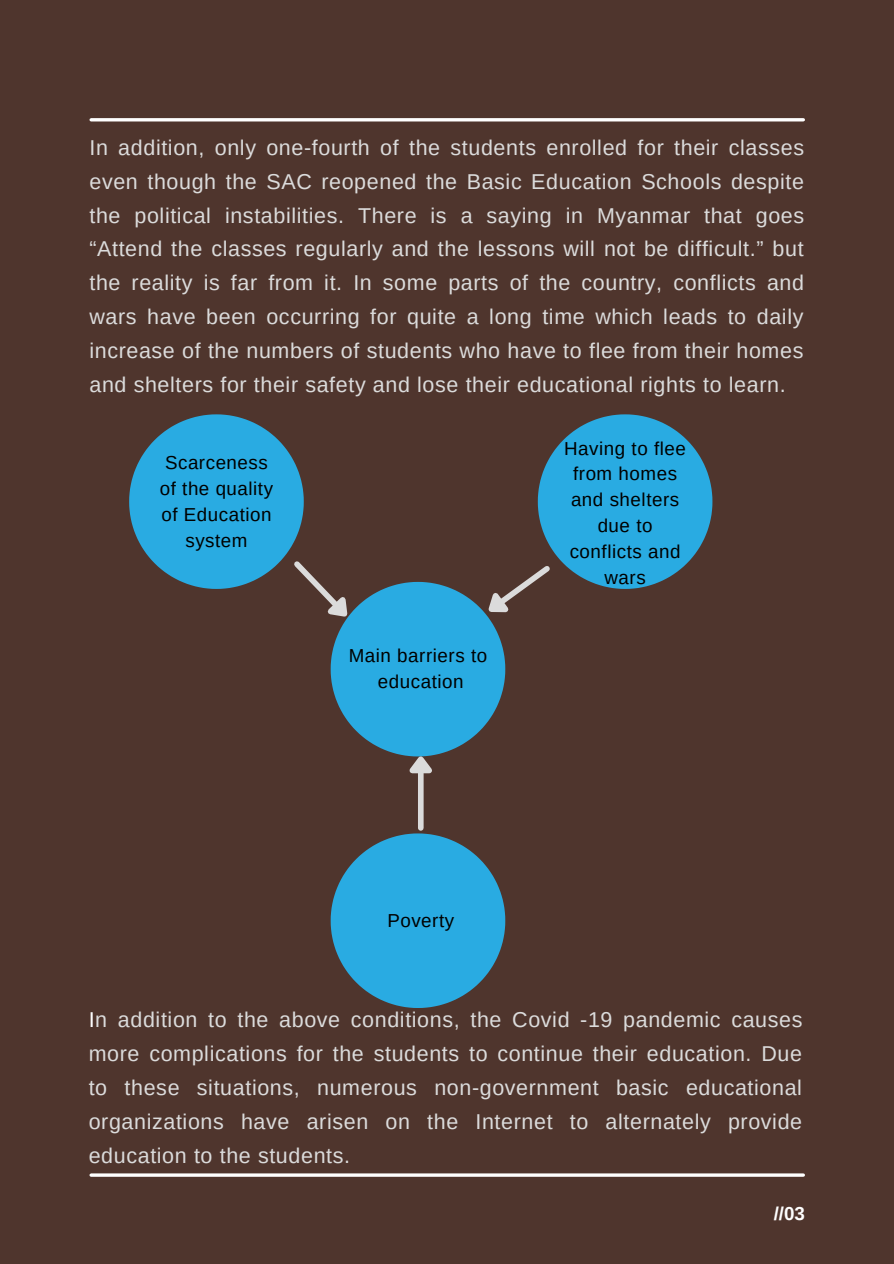
<style>
.page{position:relative;width:894px;height:1264px;background:#fff}
.page>*{position:absolute;margin:0;border:0;box-sizing:border-box;transform-origin:0 0}
.t1{font:21.45px/33.8px "Arimo";letter-spacing:.03em;color:#dbdbdb;text-align:justify}
.t2{font:18.75px/26px "Arimo";letter-spacing:.03em;color:#000;text-align:center}
.t3{font:700 18.75px "Arimo";color:#fff}
.s1{color:#fff}
</style>
<div class="page">
<div style="left:0;top:0;width:893px;height:1263px;background:#4f352d"></div>
<hr style="left:91px;top:1173px;width:712px;height:3px;background:#fff">
<hr style="left:91px;top:118px;width:712px;height:3px;background:#fff">
<svg style="left:330px;top:833px;width:175px;height:175px"></svg>
<div style="left:418px;top:773px;width:5px;height:55px;background:#dbdbdb"></div>
<svg style="left:129px;top:414px;width:583px;height:364px"></svg>
<p class="t1" style="left:89px;top:131px;width:716px">In addition, only one-fourth of the students enrolled for their classes even though the SAC reopened the Basic Education Schools despite the political instabilities. There is a saying in Myanmar that goes “Attend the classes regularly and the lessons will not be difficult.” but the reality is far from it. In some parts of the country, conflicts and wars have been occurring for quite a long time which leads to daily increase of the numbers of students who have to flee from their homes and shelters for their safety and lose their educational rights to learn.</p>
<p class="t2" style="left:160px;top:449px;width:115px">Scarceness of the quality of Education system</p>
<p class="t2" style="left:348px;top:643px;width:140px">Main barriers to</p>
<p class="t2" style="left:378px;top:669px;width:87px">education</p>
<p class="t2" style="left:564px;top:435px;width:123px">Having to flee from homes and shelters due to conflicts and wars</p>
<p class="t2" style="left:387px;top:907px;width:68px">Poverty</p>
<p class="t1" style="left:89px;top:1003px;width:715px"><span class="s1">I</span>n addition to the above conditions, the Covid -19 pandemic causes more complications for the students to continue their education. Due to these situations, numerous non-government basic educational organizations have arisen on the Internet to alternately provide education to the students.</p>
<p class="t3" style="left:773px;top:1202px;width:33px">//03</p>
</div>
